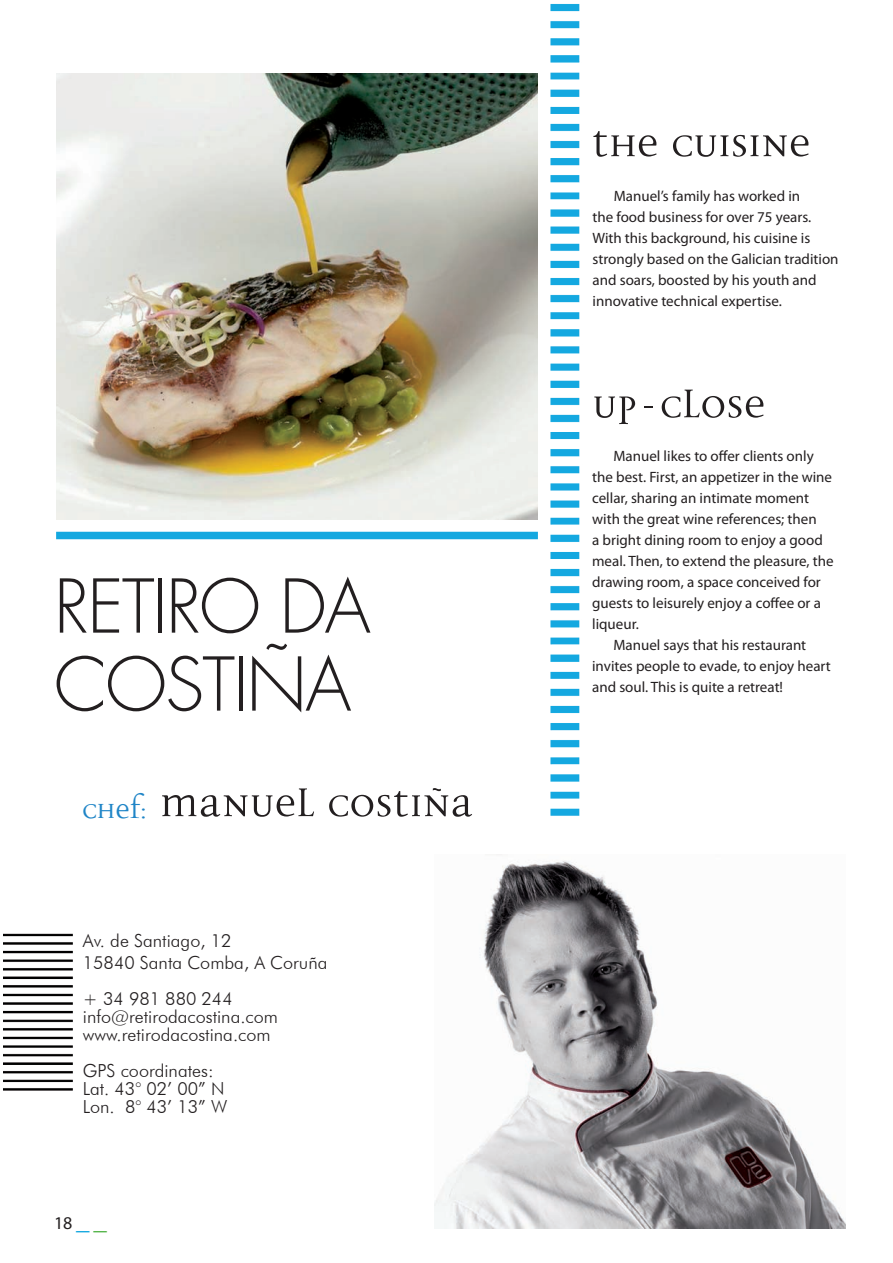
<style>
.page{position:relative;width:893px;height:1263px;background:#fff}
.page>*{position:absolute;margin:0;border:0;box-sizing:border-box;transform-origin:0 0}
.t1{font:300 72px/78px "Futura LT";letter-spacing:-.025em;color:#231f20}
.t2{font:54px "Disturbance";color:#231f20}
.t3{font:300 18px/18px "Futura BT";color:#231f20}
.t4{font:18px "Myriad Pro";color:#231f20}
.t5{font:15px/21px "Myriad Pro";color:#231f20}
.s1{font-size:36px;color:#1f85c7}
.s2{font-size:27px;color:#14a8e0}
.s3{font-size:27px;color:#54b449}
</style>
<div class="page">
<img style="left:56px;top:73px;width:482px;height:447px">
<img style="left:435px;top:860px;width:410px;height:369px">
<div style="left:56px;top:532px;width:482px;height:7px;background:#14a8e0"></div>
<img style="left:3px;top:933px;width:70px;height:158px">
<img style="left:550px;top:4px;width:30px;height:812px">
<h1 class="t1" style="left:54px;top:569px;width:318px">RETIRO DA<br>COSTIÑA</h1>
<h2 class="t2" style="left:82px;top:778px;width:393px"><span class="s1">chef:</span> MANUEL COSTIÑA</h2>
<p class="t3" style="left:83px;top:930px;width:246px;line-height:21.6px">Av. de Santiago, 12<br>15840 Santa Comba, A Coruña</p>
<p class="t3" style="left:83px;top:989px;width:197px">+ 34 981 880 244 info@retirodacostina.com www.retirodacostina.com</p>
<p class="t3" style="left:83px;top:1061px;width:146px">GPS coordinates:<br>Lat. 43° 02’ 00” N<br>Lon. 8° 43’ 13” W</p>
<p class="t4" style="left:54px;top:1212px;width:55px">18 <span class="s2">_</span><span class="s3">_</span></p>
<h2 class="t2" style="left:592px;top:118px;width:220px">the cuisine</h2>
<p class="t5" style="left:592px;top:185px;width:248px;text-indent:21px">Manuel’s family has worked in<br>the food business for over 75 years.<br>With this background, his cuisine is strongly based on the Galician tradition and soars, boosted by his youth and innovative technical expertise.</p>
<h2 class="t2" style="left:592px;top:379px;width:175px">up-close</h2>
<p class="t5" style="left:613px;top:445px;width:202px">Manuel likes to offer clients only</p>
<p class="t5" style="left:592px;top:466px;width:241px">the best. First, an appetizer in the wine</p>
<p class="t5" style="left:592px;top:487px;width:218px">cellar, sharing an intimate moment</p>
<p class="t5" style="left:592px;top:508px;width:226px">with the great wine references; then</p>
<p class="t5" style="left:592px;top:529px;width:232px">a bright dining room to enjoy a good</p>
<p class="t5" style="left:592px;top:550px;width:243px">meal. Then, to extend the pleasure, the</p>
<p class="t5" style="left:592px;top:571px;width:230px">drawing room, a space conceived for</p>
<p class="t5" style="left:592px;top:592px;width:230px">guests to leisurely enjoy a coffee or a</p>
<p class="t5" style="left:592px;top:613px;width:48px">liqueur.</p>
<p class="t5" style="left:613px;top:634px;width:194px">Manuel says that his restaurant</p>
<p class="t5" style="left:592px;top:655px;width:240px">invites people to evade, to enjoy heart</p>
<p class="t5" style="left:592px;top:676px;width:192px">and soul. This is quite a retreat!</p>
</div>
